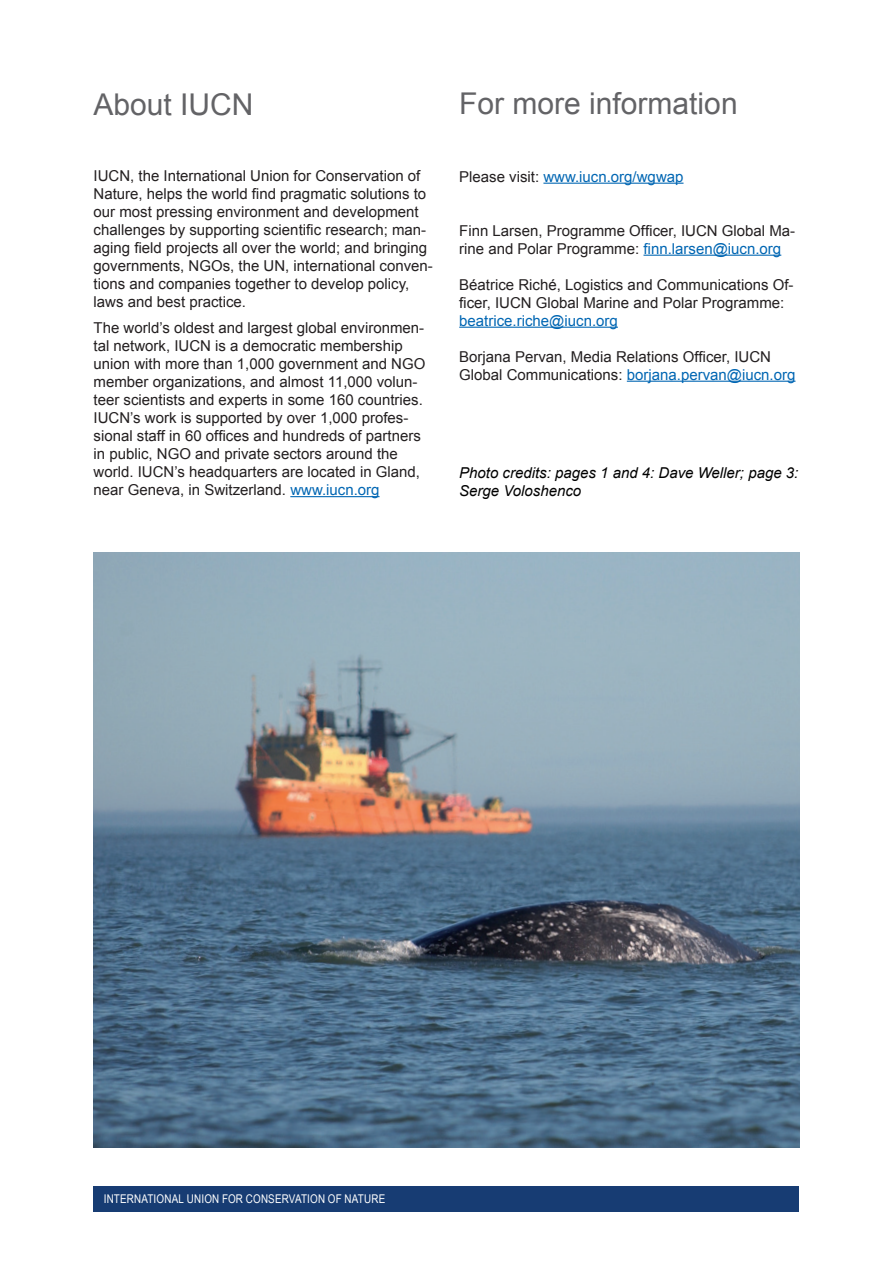
<style>
.page{position:relative;width:893px;height:1263px;background:#fff}
.page>*{position:absolute;margin:0;border:0;box-sizing:border-box;transform-origin:0 0}
.t1{font:30px "Arial";color:#636366}
.t2{font:15px/18px "Arial";color:#231f20}
.t3{font:italic 15px/18px "Arial";color:#000}
.t4{font:15px "Arial";color:#0166b3}
.t5{font:12px "Arial Narrow";letter-spacing:.015em;color:#fff}
.s1{color:#0166b3}
.s2{color:#231f20}
</style>
<div class="page">
<hr style="left:543px;top:183px;width:140px;height:1px;background:#0166b3">
<hr style="left:643px;top:255px;width:138px;height:1px;background:#0166b3">
<hr style="left:459px;top:327px;width:159px;height:1px;background:#0166b3">
<hr style="left:627px;top:381px;width:168px;height:1px;background:#0166b3">
<hr style="left:290px;top:496px;width:90px;height:1px;background:#0166b3">
<div style="left:93px;top:1186px;width:706px;height:26px;background:#173c73"></div>
<img style="left:94px;top:553px;width:705px;height:595px">
<p class="t1" style="left:94px;top:85px;width:162px">About IUCN</p>
<p class="t2" style="left:94px;top:166px;width:341px">IUCN, the International Union for Conservation of Nature, helps the world find pragmatic solutions to our most pressing environment and development challenges by supporting scientific research; man&shy;aging field projects all over the world; and bringing governments, NGOs, the UN, international conven&shy;tions and companies together to develop policy, laws and best practice.</p>
<p class="t2" style="left:94px;top:319px;width:333px">The world’s oldest and largest global environmen&shy;tal network, IUCN is a democratic membership union with more than 1,000 government and NGO member organizations, and almost 11,000 volun&shy;teer scientists and experts in some 160 countries.<br>IUCN’s work is supported by over 1,000 profes&shy;sional staff in 60 offices and hundreds of partners in public, NGO and private sectors around the world. IUCN’s headquarters are located in Gland, near Geneva, in Switzerland. <span class="s1">www.iucn.org</span></p>
<p class="t1" style="left:459px;top:84px;width:280px">For more information</p>
<p class="t4" style="left:459px;top:166px;width:226px"><span class="s2">Please visit:</span> www.iucn.org/wgwap</p>
<p class="t2" style="left:459px;top:221px;width:337px">Finn Larsen, Programme Officer, IUCN Global Ma&shy;rine and Polar Programme: <span class="s1">finn.larsen@iucn.org</span></p>
<p class="t2" style="left:459px;top:275px;width:336px">Béatrice Riché, Logistics and Communications Of&shy;ficer, IUCN Global Marine and Polar Programme: <span class="s1">beatrice.riche@iucn.org</span></p>
<p class="t2" style="left:459px;top:347px;width:338px">Borjana Pervan, Media Relations Officer, IUCN<br>Global Communications: <span class="s1">borjana.pervan@iucn.org</span></p>
<p class="t3" style="left:459px;top:464px;width:341px">Photo credits: pages 1 and 4: Dave Weller; page 3:<br>Serge Voloshenco</p>
<p class="t5" style="left:104px;top:1190px;width:283px">INTERNATIONAL UNION FOR CONSERVATION OF NATURE</p>
</div>
